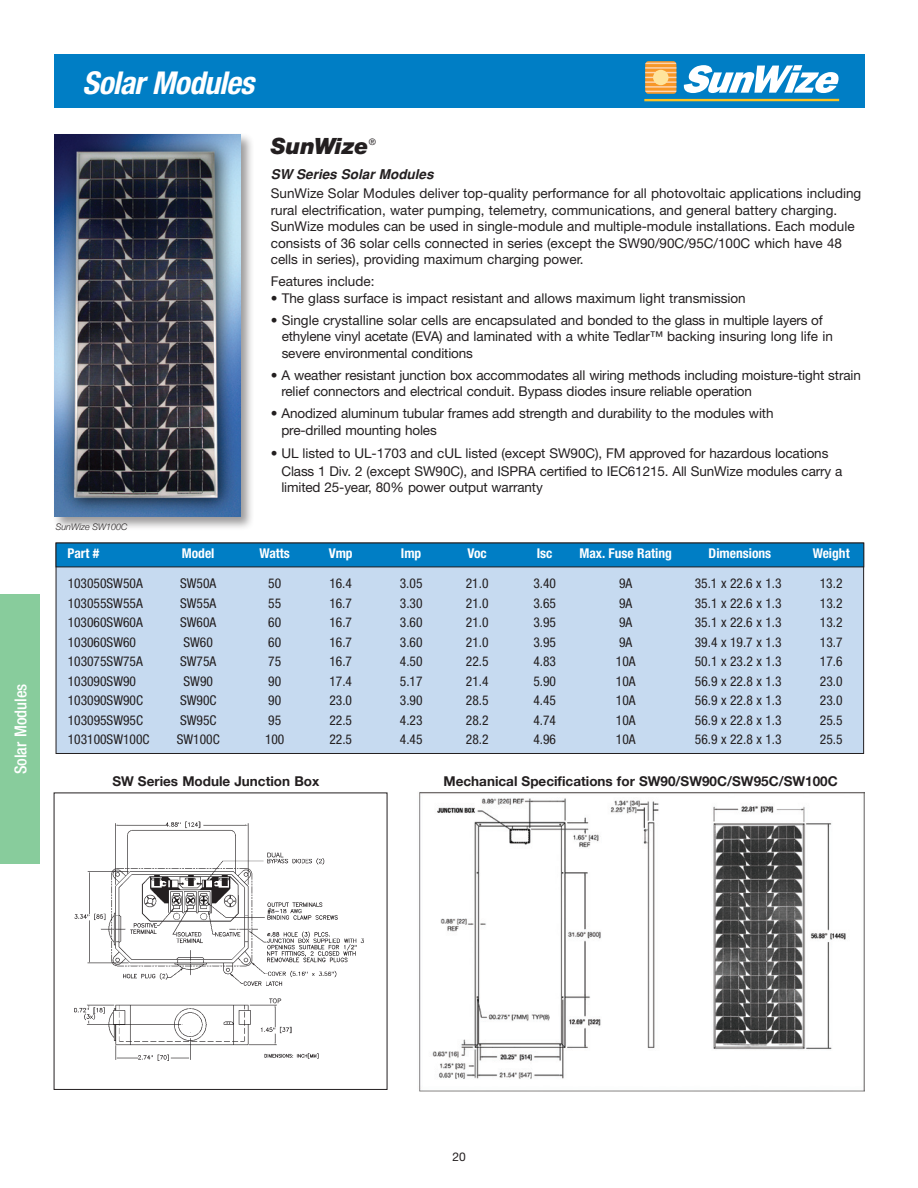
<style>
.page{position:relative;width:918px;height:1188px;background:#fff}
.page>*{position:absolute;margin:0;border:0;box-sizing:border-box;transform-origin:0 0}
.t1{font:italic 700 condensed 31.5px "Helvetica Neue";letter-spacing:-.02em;color:#fff}
.t2{font:italic 900 22.5px "Helvetica Neue";color:#231f20}
.t3{font:500 condensed 16.5px "Helvetica Neue";color:#fff}
.t4{font:13.5px/16.5px "Helvetica Neue";color:#231f20}
.t5{font:condensed 13.5px "Helvetica Neue";color:#231f20}
.t6{font:700 13.5px "Helvetica Neue";color:#231f20}
.t7{font:700 condensed 13.5px "Helvetica Neue";color:#fff}
.t8{font:italic 700 13.5px "Helvetica";color:#231f20}
.t9{font:12px "Helvetica Neue";color:#231f20}
.t10{font:italic 300 9px "Helvetica Neue";color:#231f20}
.t11{font:9px "Helvetica Neue";color:#231f20}
</style>
<div class="page">
<div style="left:54px;top:54px;width:810px;height:54px;background:#007ec5"></div>
<svg style="left:683px;top:65px;width:156px;height:28px"></svg>
<hr style="left:644px;top:99px;width:195px;height:2px;background:#fec221">
<svg style="left:645px;top:61px;width:31px;height:33px"></svg>
<div style="left:653px;top:70px;width:16px;height:15px;background:#ffe49c;border-radius:50%"></div>
<div style="left:0;top:594px;width:40px;height:270px;background:#88cc9c"></div>
<div style="left:52px;top:132px;width:203px;height:399px;background:#231f20;opacity:.45"></div>
<img style="left:54px;top:135px;width:186px;height:381px">
<div style="left:56px;top:543px;width:808px;height:210px;background:#c6daf0"></div>
<div style="left:56px;top:543px;width:808px;height:24px;background:#007ec5"></div>
<img style="left:74px;top:821px;width:290px;height:240px">
<img style="left:419px;top:792px;width:446px;height:300px">
<p class="t3" style="left:11px;top:774px;width:92px;rotate:-90deg">Solar Modules</p>
<h1 class="t1" style="left:83px;top:63px;width:173px">Solar Modules</h1>
<p class="t10" style="left:56px;top:521px;width:73px">SunWize SW100C</p>
<h2 class="t2" style="left:271px;top:132px;width:99px">SunWize</h2>
<p class="t11" style="left:369px;top:136px;width:9px">®</p>
<p class="t8" style="left:271px;top:166px;width:164px">SW Series Solar Modules</p>
<p class="t4" style="left:271px;top:185px;width:592px">SunWize Solar Modules deliver top-quality performance for all photovoltaic applications including rural electrification, water pumping, telemetry, communications, and general battery charging.<br>SunWize modules can be used in single-module and multiple-module installations. Each module consists of 36 solar cells connected in series (except the SW90/90C/95C/100C which have 48 cells in series), providing maximum charging power.</p>
<p class="t4" style="left:271px;top:273px;width:105px">Features include:</p>
<p class="t4" style="left:271px;top:290px;width:477px">• The glass surface is impact resistant and allows maximum light transmission</p>
<p class="t4" style="left:282px;top:312px;width:553px;text-indent:-11px">• Single crystalline solar cells are encapsulated and bonded to the glass in multiple layers of ethylene vinyl acetate (EVA) and laminated with a white Tedlar™ backing insuring long life in severe environmental conditions</p>
<p class="t4" style="left:281px;top:366px;width:581px;text-indent:-11px">• A weather resistant junction box accommodates all wiring methods including moisture-tight strain relief connectors and electrical conduit. Bypass diodes insure reliable operation</p>
<p class="t4" style="left:281px;top:405px;width:494px;text-indent:-11px">• Anodized aluminum tubular frames add strength and durability to the modules with pre-drilled mounting holes</p>
<p class="t4" style="left:281px;top:444px;width:563px;line-height:18px;text-indent:-11px">• UL listed to UL-1703 and cUL listed (except SW90C), FM approved for hazardous locations<br>Class 1 Div. 2 (except SW90C), and ISPRA certified to IEC61215. All SunWize modules carry a</p>
<p class="t4" style="left:281px;top:479px;width:263px">limited 25-year, 80% power output warranty</p>
<p class="t7" style="left:68px;top:545px;width:33px">Part #</p>
<p class="t7" style="left:182px;top:545px;width:34px">Model</p>
<p class="t7" style="left:259px;top:545px;width:32px">Watts</p>
<p class="t7" style="left:329px;top:545px;width:25px">Vmp</p>
<p class="t7" style="left:401px;top:545px;width:22px">Imp</p>
<p class="t7" style="left:467px;top:545px;width:21px">Voc</p>
<p class="t7" style="left:537px;top:545px;width:17px">Isc</p>
<p class="t7" style="left:579px;top:545px;width:94px">Max. Fuse Rating</p>
<p class="t7" style="left:709px;top:545px;width:64px">Dimensions</p>
<p class="t7" style="left:813px;top:545px;width:39px">Weight</p>
<p class="t5" style="left:68px;top:576px;width:77px">103050SW50A</p>
<p class="t5" style="left:180px;top:576px;width:38px">SW50A</p>
<p class="t5" style="left:268px;top:576px;width:14px">50</p>
<p class="t5" style="left:329px;top:576px;width:24px">16.4</p>
<p class="t5" style="left:400px;top:576px;width:24px">3.05</p>
<p class="t5" style="left:466px;top:576px;width:24px">21.0</p>
<p class="t5" style="left:533px;top:576px;width:24px">3.40</p>
<p class="t5" style="left:619px;top:576px;width:15px">9A</p>
<p class="t5" style="left:695px;top:576px;width:88px">35.1 x 22.6 x 1.3</p>
<p class="t5" style="left:820px;top:576px;width:24px">13.2</p>
<p class="t5" style="left:68px;top:595px;width:77px">103055SW55A</p>
<p class="t5" style="left:180px;top:595px;width:38px">SW55A</p>
<p class="t5" style="left:268px;top:595px;width:14px">55</p>
<p class="t5" style="left:329px;top:595px;width:24px">16.7</p>
<p class="t5" style="left:400px;top:595px;width:24px">3.30</p>
<p class="t5" style="left:466px;top:595px;width:24px">21.0</p>
<p class="t5" style="left:533px;top:595px;width:24px">3.65</p>
<p class="t5" style="left:619px;top:595px;width:15px">9A</p>
<p class="t5" style="left:695px;top:595px;width:88px">35.1 x 22.6 x 1.3</p>
<p class="t5" style="left:820px;top:595px;width:24px">13.2</p>
<p class="t5" style="left:68px;top:615px;width:77px">103060SW60A</p>
<p class="t5" style="left:180px;top:615px;width:38px">SW60A</p>
<p class="t5" style="left:268px;top:615px;width:14px">60</p>
<p class="t5" style="left:329px;top:615px;width:24px">16.7</p>
<p class="t5" style="left:400px;top:615px;width:24px">3.60</p>
<p class="t5" style="left:466px;top:615px;width:24px">21.0</p>
<p class="t5" style="left:533px;top:615px;width:24px">3.95</p>
<p class="t5" style="left:619px;top:615px;width:15px">9A</p>
<p class="t5" style="left:695px;top:615px;width:88px">35.1 x 22.6 x 1.3</p>
<p class="t5" style="left:820px;top:615px;width:24px">13.2</p>
<p class="t5" style="left:68px;top:634px;width:70px">103060SW60</p>
<p class="t5" style="left:183px;top:634px;width:31px">SW60</p>
<p class="t5" style="left:268px;top:634px;width:14px">60</p>
<p class="t5" style="left:329px;top:634px;width:24px">16.7</p>
<p class="t5" style="left:400px;top:634px;width:24px">3.60</p>
<p class="t5" style="left:466px;top:634px;width:24px">21.0</p>
<p class="t5" style="left:533px;top:634px;width:24px">3.95</p>
<p class="t5" style="left:619px;top:634px;width:15px">9A</p>
<p class="t5" style="left:695px;top:634px;width:88px">39.4 x 19.7 x 1.3</p>
<p class="t5" style="left:820px;top:634px;width:24px">13.7</p>
<p class="t5" style="left:68px;top:654px;width:77px">103075SW75A</p>
<p class="t5" style="left:180px;top:654px;width:38px">SW75A</p>
<p class="t5" style="left:268px;top:654px;width:14px">75</p>
<p class="t5" style="left:329px;top:654px;width:24px">16.7</p>
<p class="t5" style="left:400px;top:654px;width:24px">4.50</p>
<p class="t5" style="left:466px;top:654px;width:24px">22.5</p>
<p class="t5" style="left:533px;top:654px;width:24px">4.83</p>
<p class="t5" style="left:616px;top:654px;width:21px">10A</p>
<p class="t5" style="left:695px;top:654px;width:88px">50.1 x 23.2 x 1.3</p>
<p class="t5" style="left:820px;top:654px;width:24px">17.6</p>
<p class="t5" style="left:68px;top:673px;width:70px">103090SW90</p>
<p class="t5" style="left:184px;top:673px;width:31px">SW90</p>
<p class="t5" style="left:268px;top:673px;width:14px">90</p>
<p class="t5" style="left:329px;top:673px;width:24px">17.4</p>
<p class="t5" style="left:400px;top:673px;width:24px">5.17</p>
<p class="t5" style="left:466px;top:673px;width:24px">21.4</p>
<p class="t5" style="left:533px;top:673px;width:24px">5.90</p>
<p class="t5" style="left:616px;top:673px;width:21px">10A</p>
<p class="t5" style="left:695px;top:673px;width:88px">56.9 x 22.8 x 1.3</p>
<p class="t5" style="left:820px;top:673px;width:24px">23.0</p>
<p class="t5" style="left:68px;top:693px;width:77px">103090SW90C</p>
<p class="t5" style="left:180px;top:693px;width:38px">SW90C</p>
<p class="t5" style="left:268px;top:693px;width:14px">90</p>
<p class="t5" style="left:329px;top:693px;width:24px">23.0</p>
<p class="t5" style="left:400px;top:693px;width:24px">3.90</p>
<p class="t5" style="left:466px;top:693px;width:24px">28.5</p>
<p class="t5" style="left:533px;top:693px;width:24px">4.45</p>
<p class="t5" style="left:616px;top:693px;width:21px">10A</p>
<p class="t5" style="left:695px;top:693px;width:88px">56.9 x 22.8 x 1.3</p>
<p class="t5" style="left:820px;top:693px;width:24px">23.0</p>
<p class="t5" style="left:68px;top:712px;width:77px">103095SW95C</p>
<p class="t5" style="left:180px;top:712px;width:38px">SW95C</p>
<p class="t5" style="left:268px;top:712px;width:14px">95</p>
<p class="t5" style="left:329px;top:712px;width:24px">22.5</p>
<p class="t5" style="left:400px;top:712px;width:24px">4.23</p>
<p class="t5" style="left:466px;top:712px;width:24px">28.2</p>
<p class="t5" style="left:533px;top:712px;width:24px">4.74</p>
<p class="t5" style="left:616px;top:712px;width:21px">10A</p>
<p class="t5" style="left:695px;top:712px;width:88px">56.9 x 22.8 x 1.3</p>
<p class="t5" style="left:820px;top:712px;width:24px">25.5</p>
<p class="t5" style="left:68px;top:732px;width:83px">103100SW100C</p>
<p class="t5" style="left:177px;top:732px;width:44px">SW100C</p>
<p class="t5" style="left:265px;top:732px;width:21px">100</p>
<p class="t5" style="left:329px;top:732px;width:24px">22.5</p>
<p class="t5" style="left:400px;top:732px;width:24px">4.45</p>
<p class="t5" style="left:466px;top:732px;width:24px">28.2</p>
<p class="t5" style="left:533px;top:732px;width:24px">4.96</p>
<p class="t5" style="left:616px;top:732px;width:21px">10A</p>
<p class="t5" style="left:695px;top:732px;width:88px">56.9 x 22.8 x 1.3</p>
<p class="t5" style="left:820px;top:732px;width:24px">25.5</p>
<p class="t6" style="left:112px;top:772px;width:208px">SW Series Module Junction Box</p>
<p class="t6" style="left:444px;top:772px;width:395px">Mechanical Specifications for SW90/SW90C/SW95C/SW100C</p>
<p class="t9" style="left:452px;top:1150px;width:15px">20</p>
</div>
